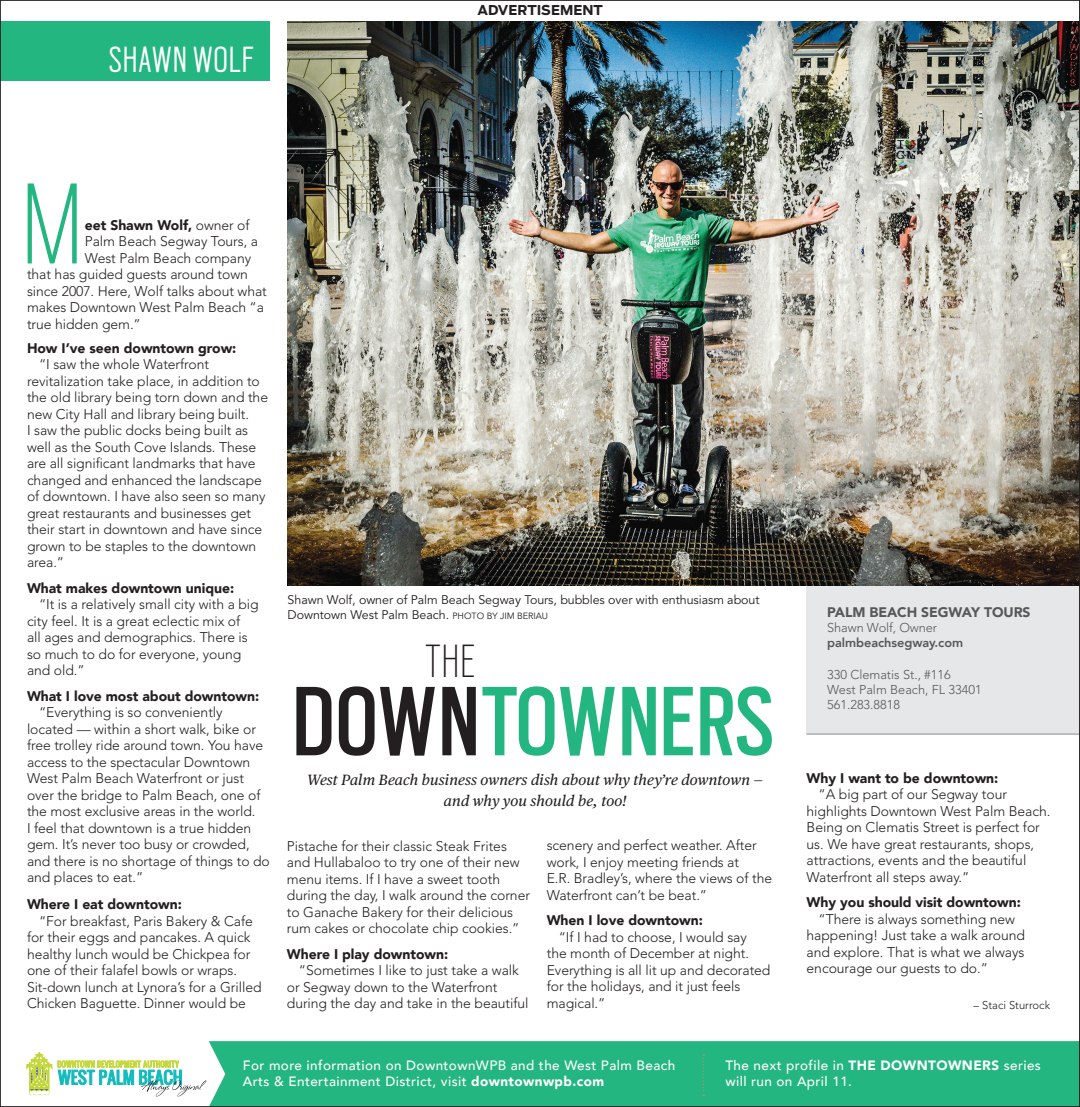
<style>
.page{position:relative;width:1080px;height:1107px;background:#fff}
.page>*{position:absolute;margin:0;border:0;box-sizing:border-box;transform-origin:0 0}
.t1{font:100 99.9px "Scout Cond";color:#23b680;scale:1.14 1}
.t2{font:85.5px "Scout Cond";letter-spacing:.015em;color:#23b680}
.t3{font:100 40.5px "Scout Cond";color:#231f20}
.t4{font:300 31.65px "Scout Cond";letter-spacing:.03em;color:#fff}
.t5{font:italic 14.85px/21px "Publico Text";letter-spacing:.01em;color:#231f20;text-align:center}
.t6{font:300 13.95px/16.5px "Avenir LT Std";letter-spacing:-.005em;color:#231f20}
.t7{font:900 13.95px "Avenir";letter-spacing:-.005em;color:#231f20}
.t8{font:900 13.8px "Avenir";letter-spacing:-.005em;color:#57585a}
.t9{font:500 13.5px/16.5px "Avenir";letter-spacing:.03em;color:#fff}
.t10{font:700 13.5px "Boomer";color:#231f20}
.t11{font:300 12.75px "Avenir LT Std";color:#57585a}
.t12{font:800 12.75px/15px "Avenir";letter-spacing:-.005em;color:#57585a}
.t13{font:12.45px/15px "Avenir LT Std";letter-spacing:-.005em;color:#231f20}
.t14{font:300 11.25px "Avenir LT Std";color:#231f20}
.s1{font-family:"Avenir LT Std";font-weight:300}
.s2{font-size:9px}
.s3{color:#231f20}
.s4{font-weight:900}
</style>
<div class="page">
<div style="left:807px;top:552px;width:273px;height:182px;background:#e6e7e9"></div>
<hr style="left:807px;top:734px;width:273px;height:1px;background:#9d9fa2">
<img style="left:288px;top:21px;width:790px;height:565px">
<div style="left:0;top:21px;width:270px;height:60px;background:#23b680"></div>
<div style="left:209px;top:1041px;width:869px;height:64px;background:#23b680"></div>
<svg style="left:702px;top:1054px;width:2px;height:42px"></svg>
<svg style="left:58px;top:1061px;width:148px;height:35px"></svg>
<svg style="left:26px;top:1053px;width:26px;height:42px"></svg>
<p class="t4" style="left:109px;top:38px;width:146px">SHAWN WOLF</p>
<p class="t10" style="left:477px;top:2px;width:127px">ADVERTISEMENT</p>
<p class="t1" style="left:20px;top:158px;width:57px">M</p>
<p class="t7" style="left:85px;top:213px;width:166px">eet Shawn Wolf, <span class="s1">owner of</span></p>
<p class="t6" style="left:85px;top:233px;width:175px">Palm Beach Segway Tours, a</p>
<p class="t6" style="left:85px;top:250px;width:168px">West Palm Beach company</p>
<p class="t6" style="left:27px;top:266px;width:222px">that has guided guests around town</p>
<p class="t6" style="left:27px;top:283px;width:241px">since 2007. Here, Wolf talks about what</p>
<p class="t6" style="left:27px;top:299px;width:239px">makes Downtown West Palm Beach “a</p>
<p class="t6" style="left:27px;top:316px;width:115px">true hidden gem.”</p>
<p class="t7" style="left:27px;top:336px;width:211px">How I’ve seen downtown grow:</p>
<p class="t6" style="left:27px;top:356px;width:243px;text-indent:12px">“I saw the whole Waterfront revitalization take place, in addition to the old library being torn down and the new City Hall and library being built.<br>I saw the public docks being built as well as the South Cove Islands. These are all significant landmarks that have changed and enhanced the landscape of downtown. I have also seen so many great restaurants and businesses get their start in downtown and have since grown to be staples to the downtown area.”</p>
<p class="t7" style="left:27px;top:576px;width:209px">What makes downtown unique:</p>
<p class="t6" style="left:27px;top:596px;width:233px;text-indent:12px">“It is a relatively small city with a big city feel. It is a great eclectic mix of<br>all ages and demographics. There is so much to do for everyone, young and old.”</p>
<p class="t7" style="left:27px;top:684px;width:234px">What I love most about downtown:</p>
<p class="t6" style="left:27px;top:704px;width:244px;text-indent:12px">“Everything is so conveniently located — within a short walk, bike or free trolley ride around town. You have access to the spectacular Downtown West Palm Beach Waterfront or just over the bridge to Palm Beach, one of the most exclusive areas in the world.<br>I feel that downtown is a true hidden gem. It’s never too busy or crowded, and there is no shortage of things to do and places to eat.”</p>
<p class="t7" style="left:27px;top:893px;width:156px">Where I eat downtown:</p>
<p class="t6" style="left:27px;top:913px;width:236px;text-indent:12px">“For breakfast, Paris Bakery &amp; Cafe for their eggs and pancakes. A quick healthy lunch would be Chickpea for one of their falafel bowls or wraps.<br>Sit-down lunch at Lynora’s for a Grilled Chicken Baguette. Dinner would be</p>
<p class="t13" style="left:288px;top:593px;width:473px">Shawn Wolf, owner of Palm Beach Segway Tours, bubbles over with enthusiasm about<br>Downtown West Palm Beach. <span class="s2">PHOTO BY JIM BERIAU</span></p>
<p class="t3" style="left:426px;top:634px;width:51px">THE</p>
<p class="t2" style="left:292px;top:664px;width:483px"><span class="s3">DOWN</span>TOWNERS</p>
<p class="t5" style="left:307px;top:768px;width:457px">West Palm Beach business owners dish about why they’re downtown — and why you should be, too!</p>
<p class="t6" style="left:287px;top:838px;width:245px">Pistache for their classic Steak Frites and Hullabaloo to try one of their new menu items. If I have a sweet tooth during the day, I walk around the corner to Ganache Bakery for their delicious rum cakes or chocolate chip cookies.”</p>
<p class="t7" style="left:287px;top:942px;width:163px">Where I play downtown:</p>
<p class="t6" style="left:287px;top:962px;width:243px;text-indent:12px">“Sometimes I like to just take a walk or Segway down to the Waterfront during the day and take in the beautiful</p>
<p class="t6" style="left:547px;top:837px;width:227px">scenery and perfect weather. After work, I enjoy meeting friends at<br>E.R. Bradley’s, where the views of the Waterfront can’t be beat.”</p>
<p class="t7" style="left:547px;top:908px;width:158px">When I love downtown:</p>
<p class="t6" style="left:547px;top:929px;width:225px;text-indent:12px">“If I had to choose, I would say<br>the month of December at night.<br>Everything is all lit up and decorated for the holidays, and it just feels magical.”</p>
<p class="t8" style="left:827px;top:601px;width:205px">PALM BEACH SEGWAY TOURS</p>
<p class="t12" style="left:827px;top:621px;width:138px"><span class="s1">Shawn Wolf, Owner </span>palmbeachsegway.com</p>
<p class="t11" style="left:827px;top:667px;width:125px">330 Clematis St., #116</p>
<p class="t11" style="left:827px;top:682px;width:156px">West Palm Beach, FL 33401</p>
<p class="t11" style="left:827px;top:697px;width:74px">561.283.8818</p>
<p class="t7" style="left:807px;top:766px;width:193px">Why I want to be downtown:</p>
<p class="t6" style="left:807px;top:786px;width:245px;text-indent:12px">“A big part of our Segway tour highlights Downtown West Palm Beach.<br>Being on Clematis Street is perfect for us. We have great restaurants, shops, attractions, events and the beautiful Waterfront all steps away.”</p>
<p class="t7" style="left:807px;top:891px;width:216px">Why you should visit downtown:</p>
<p class="t6" style="left:807px;top:911px;width:220px;text-indent:12px">“There is always something new happening! Just take a walk around and explore. That is what we always encourage our guests to do.”</p>
<p class="t14" style="left:974px;top:998px;width:78px">– Staci Sturrock</p>
<p class="t9" style="left:243px;top:1056px;width:434px">For more information on DowntownWPB and the West Palm Beach<br>Arts &amp; Entertainment District, visit <span class="s4">downtownwpb.com</span></p>
<p class="t9" style="left:725px;top:1056px;width:317px">The next profile in <span class="s4">THE DOWNTOWNERS</span> series will run on April 11.</p>
</div>
